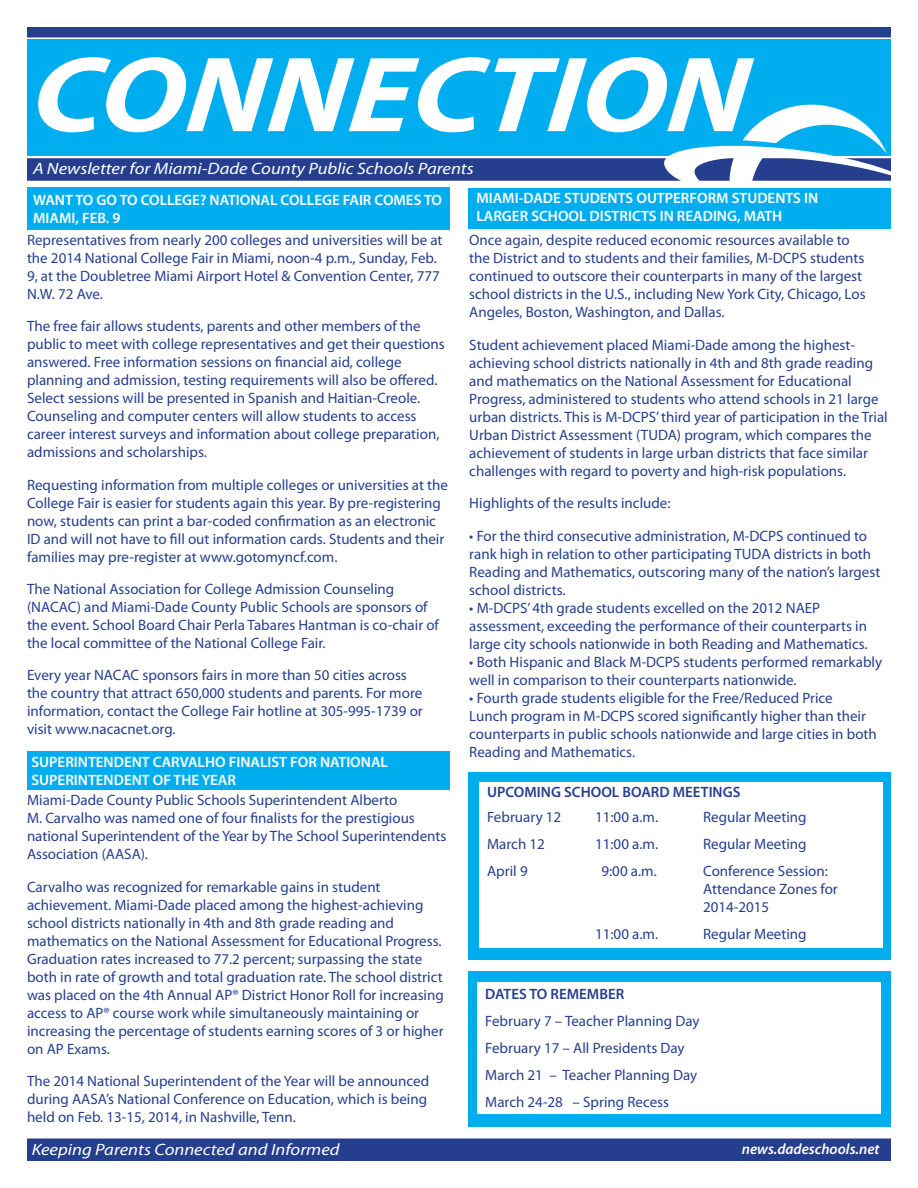
<style>
.page{position:relative;width:918px;height:1188px;background:#fff}
.page>*{position:absolute;margin:0;border:0;box-sizing:border-box;transform-origin:0 0}
.t1{font:italic 700 108px "Myriad Pro";color:#fff;scale:1.13 1}
.t2{font:italic 16.5px "Myriad Pro";color:#fff;scale:1.13 1}
.t3{font:15px/18px "Myriad Pro";color:#253f8e}
.t4{font:600 15px/18px "Myriad Pro";color:#fff}
.t5{font:600 15px "Myriad Pro";color:#253f8e}
.t6{font:italic 600 15px "Myriad Pro";color:#fff}
</style>
<div class="page">
<div style="left:27px;top:40px;width:864px;height:116px;background:#00aeef"></div>
<div style="left:27px;top:158px;width:864px;height:23px;background:#253f8e"></div>
<div style="left:27px;top:27px;width:864px;height:11px;background:#253f8e"></div>
<svg style="left:660px;top:105px;width:231px;height:76px"></svg>
<div style="left:27px;top:1138px;width:864px;height:23px;background:#253f8e"></div>
<div style="left:27px;top:187px;width:423px;height:43px;background:#00aeef"></div>
<div style="left:27px;top:751px;width:423px;height:39px;background:#00aeef"></div>
<div style="left:468px;top:188px;width:423px;height:41px;background:#00aeef"></div>
<div style="left:468px;top:772px;width:423px;height:188px;background:#00aeef"></div>
<div style="left:479px;top:782px;width:403px;height:166px;background:#fff"></div>
<div style="left:468px;top:971px;width:423px;height:155px;background:#00aeef"></div>
<div style="left:477px;top:983px;width:404px;height:131px;background:#fff"></div>
<p class="t1" style="left:30px;top:25px;width:646px">CONNECTION</p>
<p class="t2" style="left:33px;top:158px;width:392px">A Newsletter for Miami-Dade County Public Schools Parents</p>
<p class="t4" style="left:33px;top:190px;width:410px">WANT TO GO TO COLLEGE? NATIONAL COLLEGE FAIR COMES TO<br>MIAMI, FEB. 9</p>
<p class="t3" style="left:27px;top:230px;width:417px">Representatives from nearly 200 colleges and universities will be at the 2014 National College Fair in Miami, noon-4 p.m., Sunday, Feb.<br>9, at the Doubletree Miami Airport Hotel &amp; Convention Center, 777<br>N.W. 72 Ave.</p>
<p class="t3" style="left:27px;top:317px;width:419px">The free fair allows students, parents and other members of the public to meet with college representatives and get their questions answered. Free information sessions on financial aid, college planning and admission, testing requirements will also be offered.<br>Select sessions will be presented in Spanish and Haitian-Creole.<br>Counseling and computer centers will allow students to access career interest surveys and information about college preparation, admissions and scholarships.</p>
<p class="t3" style="left:27px;top:475px;width:422px">Requesting information from multiple colleges or universities at the College Fair is easier for students again this year. By pre-registering now, students can print a bar-coded confirmation as an electronic ID and will not have to fill out information cards. Students and their families may pre-register at www.gotomyncf.com.</p>
<p class="t3" style="left:27px;top:580px;width:414px">The National Association for College Admission Counseling (NACAC) and Miami-Dade County Public Schools are sponsors of the event. School Board Chair Perla Tabares Hantman is co-chair of the local committee of the National College Fair.</p>
<p class="t3" style="left:27px;top:666px;width:397px">Every year NACAC sponsors fairs in more than 50 cities across the country that attract 650,000 students and parents. For more information, contact the College Fair hotline at 305-995-1739 or visit www.nacacnet.org.</p>
<p class="t4" style="left:32px;top:753px;width:358px">SUPERINTENDENT CARVALHO FINALIST FOR NATIONAL<br>SUPERINTENDENT OF THE YEAR</p>
<p class="t3" style="left:27px;top:791px;width:421px">Miami-Dade County Public Schools Superintendent Alberto<br>M. Carvalho was named one of four finalists for the prestigious national Superintendent of the Year by The School Superintendents Association (AASA).</p>
<p class="t3" style="left:27px;top:877px;width:418px">Carvalho was recognized for remarkable gains in student achievement. Miami-Dade placed among the highest-achieving school districts nationally in 4th and 8th grade reading and mathematics on the National Assessment for Educational Progress.<br>Graduation rates increased to 77.2 percent; surpassing the state both in rate of growth and total graduation rate. The school district was placed on the 4th Annual AP® District Honor Roll for increasing access to AP® course work while simultaneously maintaining or increasing the percentage of students earning scores of 3 or higher on AP Exams.</p>
<p class="t3" style="left:27px;top:1072px;width:404px">The 2014 National Superintendent of the Year will be announced during AASA’s National Conference on Education, which is being held on Feb. 13-15, 2014, in Nashville, Tenn.</p>
<p class="t4" style="left:476px;top:189px;width:343px">MIAMI-DADE STUDENTS OUTPERFORM STUDENTS IN</p>
<p class="t4" style="left:476px;top:207px;width:307px">LARGER SCHOOL DISTRICTS IN READING, MATH</p>
<p class="t3" style="left:469px;top:231px;width:398px">Once again, despite reduced economic resources available to the District and to students and their families, M-DCPS students continued to outscore their counterparts in many of the largest school districts in the U.S., including New York City, Chicago, Los Angeles, Boston, Washington, and Dallas.</p>
<p class="t3" style="left:469px;top:335px;width:420px">Student achievement placed Miami-Dade among the highest&shy;achieving school districts nationally in 4th and 8th grade reading and mathematics on the National Assessment for Educational Progress, administered to students who attend schools in 21 large urban districts. This is M-DCPS’ third year of participation in the Trial Urban District Assessment (TUDA) program, which compares the achievement of students in large urban districts that face similar challenges with regard to poverty and high-risk populations.</p>
<p class="t3" style="left:469px;top:494px;width:203px">Highlights of the results include:</p>
<p class="t3" style="left:469px;top:526px;width:413px">• For the third consecutive administration, M-DCPS continued to rank high in relation to other participating TUDA districts in both Reading and Mathematics, outscoring many of the nation’s largest school districts.</p>
<p class="t3" style="left:469px;top:598px;width:400px">• M-DCPS’ 4th grade students excelled on the 2012 NAEP assessment, exceeding the performance of their counterparts in large city schools nationwide in both Reading and Mathematics.</p>
<p class="t3" style="left:469px;top:652px;width:414px">• Both Hispanic and Black M-DCPS students performed remarkably well in comparison to their counterparts nationwide.</p>
<p class="t3" style="left:469px;top:688px;width:409px">• Fourth grade students eligible for the Free/Reduced Price<br>Lunch program in M-DCPS scored significantly higher than their counterparts in public schools nationwide and large cities in both Reading and Mathematics.</p>
<p class="t5" style="left:487px;top:783px;width:255px">UPCOMING SCHOOL BOARD MEETINGS</p>
<p class="t3" style="left:487px;top:808px;width:76px">February 12</p>
<p class="t3" style="left:595px;top:808px;width:65px">11:00 a.m.</p>
<p class="t3" style="left:703px;top:808px;width:105px">Regular Meeting</p>
<p class="t3" style="left:487px;top:835px;width:59px">March 12</p>
<p class="t3" style="left:595px;top:835px;width:65px">11:00 a.m.</p>
<p class="t3" style="left:703px;top:835px;width:105px">Regular Meeting</p>
<p class="t3" style="left:487px;top:862px;width:42px">April 9</p>
<p class="t3" style="left:602px;top:862px;width:57px">9:00 a.m.</p>
<p class="t3" style="left:703px;top:862px;width:136px">Conference Session:<br>Attendance Zones for</p>
<p class="t3" style="left:703px;top:898px;width:68px">2014-2015</p>
<p class="t3" style="left:595px;top:925px;width:65px">11:00 a.m.</p>
<p class="t3" style="left:703px;top:925px;width:105px">Regular Meeting</p>
<p class="t5" style="left:485px;top:985px;width:141px">DATES TO REMEMBER</p>
<p class="t3" style="left:485px;top:1012px;width:216px">February 7 – Teacher Planning Day</p>
<p class="t3" style="left:485px;top:1039px;width:201px">February 17 – All Presidents Day</p>
<p class="t3" style="left:485px;top:1066px;width:214px">March 21 – Teacher Planning Day</p>
<p class="t3" style="left:485px;top:1093px;width:185px">March 24-28 – Spring Recess</p>
<p class="t2" style="left:32px;top:1140px;width:274px">Keeping Parents Connected and Informed</p>
<p class="t6" style="left:742px;top:1139px;width:139px">news.dadeschools.net</p>
</div>
